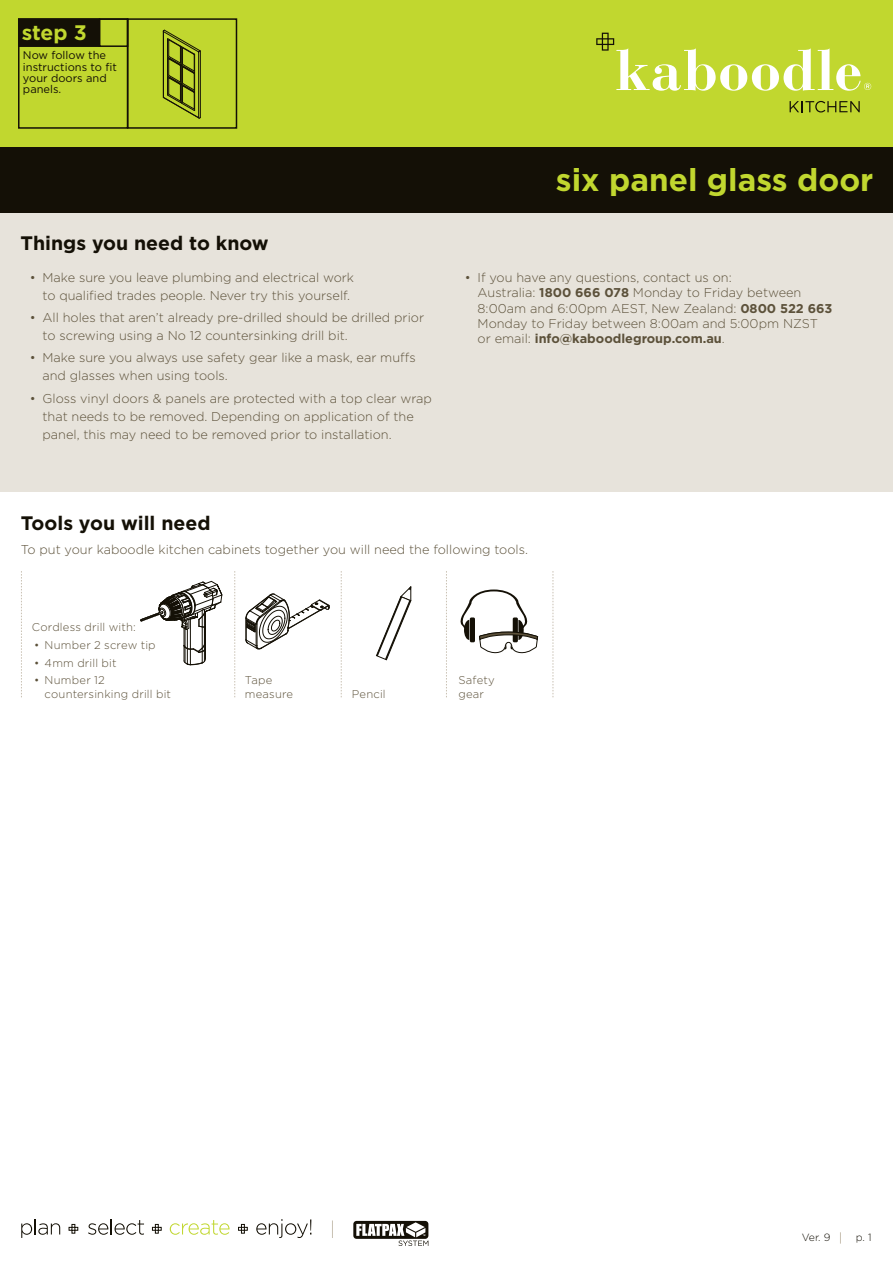
<style>
.page{position:relative;width:893px;height:1263px;background:#fff}
.page>*{position:absolute;margin:0;border:0;box-sizing:border-box;transform-origin:0 0}
.t1{font:700 31.5px "Gotham";color:#c1d72f}
.t2{font:700 21px "Gotham";color:#c1d72f}
.t3{font:700 19.5px "Gotham";color:#141006}
.t4{font:300 12.75px/18px "Gotham";color:#5c513a}
.t5{font:300 11.25px/13.5px "Gotham";letter-spacing:.015em;color:#5c513a}
.t6{font:11.1px/11.1px "Gotham";color:#141006}
.t7{font:300 10.5px "Gotham";color:#141006}
.s1{font-weight:700}
</style>
<div class="page">
<div style="left:0;top:213px;width:893px;height:279px;background:#e7e3db"></div>
<div style="left:0;top:0;width:893px;height:147px;background:#c1d72f"></div>
<div style="left:0;top:147px;width:893px;height:66px;background:#141006"></div>
<svg style="left:21px;top:571px;width:1px;height:126px"></svg>
<svg style="left:553px;top:571px;width:1px;height:126px"></svg>
<svg style="left:341px;top:571px;width:1px;height:126px"></svg>
<svg style="left:140px;top:580px;width:82px;height:85px"></svg>
<svg style="left:376px;top:586px;width:35px;height:74px"></svg>
<svg style="left:446px;top:571px;width:1px;height:126px"></svg>
<svg style="left:234px;top:571px;width:1px;height:126px"></svg>
<svg style="left:245px;top:593px;width:85px;height:56px"></svg>
<svg style="left:460px;top:589px;width:78px;height:65px"></svg>
<div style="left:18px;top:18px;width:110px;height:111px;border:2px solid #141006"></div>
<div style="left:18px;top:18px;width:82px;height:29px;background:#141006;border:2px solid #141006"></div>
<div style="left:99px;top:18px;width:29px;height:29px;border:2px solid #141006"></div>
<div style="left:127px;top:18px;width:110px;height:111px;border:2px solid #141006"></div>
<svg style="left:163px;top:30px;width:38px;height:89px"></svg>
<hr style="left:200px;top:51px;width:1px;height:67px;background:#141006">
<svg style="left:332px;top:1220px;width:1px;height:18px"></svg>
<svg style="left:353px;top:1221px;width:75px;height:25px"></svg>
<svg style="left:21px;top:1219px;width:39px;height:19px"></svg>
<svg style="left:88px;top:1219px;width:56px;height:16px"></svg>
<svg style="left:170px;top:1220px;width:60px;height:15px"></svg>
<svg style="left:256px;top:1219px;width:55px;height:19px"></svg>
<svg style="left:69px;top:1224px;width:9px;height:9px"></svg>
<svg style="left:152px;top:1224px;width:9px;height:9px"></svg>
<svg style="left:238px;top:1224px;width:10px;height:9px"></svg>
<svg style="left:790px;top:101px;width:70px;height:11px"></svg>
<svg style="left:596px;top:33px;width:275px;height:58px"></svg>
<h2 class="t2" style="left:22px;top:20px;width:67px">step 3</h2>
<p class="t6" style="left:23px;top:50px;width:95px">Now follow the instructions to fit your doors and panels.</p>
<h3 class="t3" style="left:20px;top:232px;width:250px">Things you need to know</h3>
<p class="t4" style="left:43px;top:268px;width:313px;text-indent:-13px">• Make sure you leave plumbing and electrical work to qualified trades people. Never try this yourself.</p>
<p class="t4" style="left:43px;top:308px;width:383px;text-indent:-13px">• All holes that aren’t already pre-drilled should be drilled prior to screwing using a No 12 countersinking drill bit.</p>
<p class="t4" style="left:43px;top:349px;width:375px;text-indent:-13px">• Make sure you always use safety gear like a mask, ear muffs and glasses when using tools.</p>
<p class="t4" style="left:43px;top:389px;width:391px;text-indent:-13px">• Gloss vinyl doors &amp; panels are protected with a top clear wrap that needs to be removed. Depending on application of the panel, this may need to be removed prior to installation.</p>
<h1 class="t1" style="left:556px;top:161px;width:319px">six panel glass door</h1>
<p class="t4" style="left:478px;top:270px;width:356px;line-height:15.3px;text-indent:-13px">• If you have any questions, contact us on:<br>Australia: <span class="s1">1800 666 078</span> Monday to Friday between 8:00am and 6:00pm AEST, New Zealand: <span class="s1">0800 522 663<br></span>Monday to Friday between 8:00am and 5:00pm NZST or email: <span class="s1">info@kaboodlegroup.com.au</span>.</p>
<h3 class="t3" style="left:21px;top:511px;width:191px">Tools you will need</h3>
<p class="t4" style="left:21px;top:540px;width:509px">To put your kaboodle kitchen cabinets together you will need the following tools.</p>
<p class="t5" style="left:32px;top:620px;width:105px">Cordless drill with:</p>
<p class="t5" style="left:34px;top:638px;width:123px">• Number 2 screw tip</p>
<p class="t5" style="left:34px;top:656px;width:84px">• 4mm drill bit</p>
<p class="t5" style="left:45px;top:673px;width:128px;text-indent:-11px">• Number 12 countersinking drill bit</p>
<p class="t5" style="left:458px;top:673px;width:38px">Safety gear</p>
<p class="t5" style="left:245px;top:673px;width:50px">Tape measure</p>
<p class="t5" style="left:352px;top:687px;width:35px">Pencil</p>
<p class="t7" style="left:802px;top:1231px;width:30px">Ver. 9</p>
<p class="t7" style="left:856px;top:1231px;width:17px">p. 1</p>
</div>
